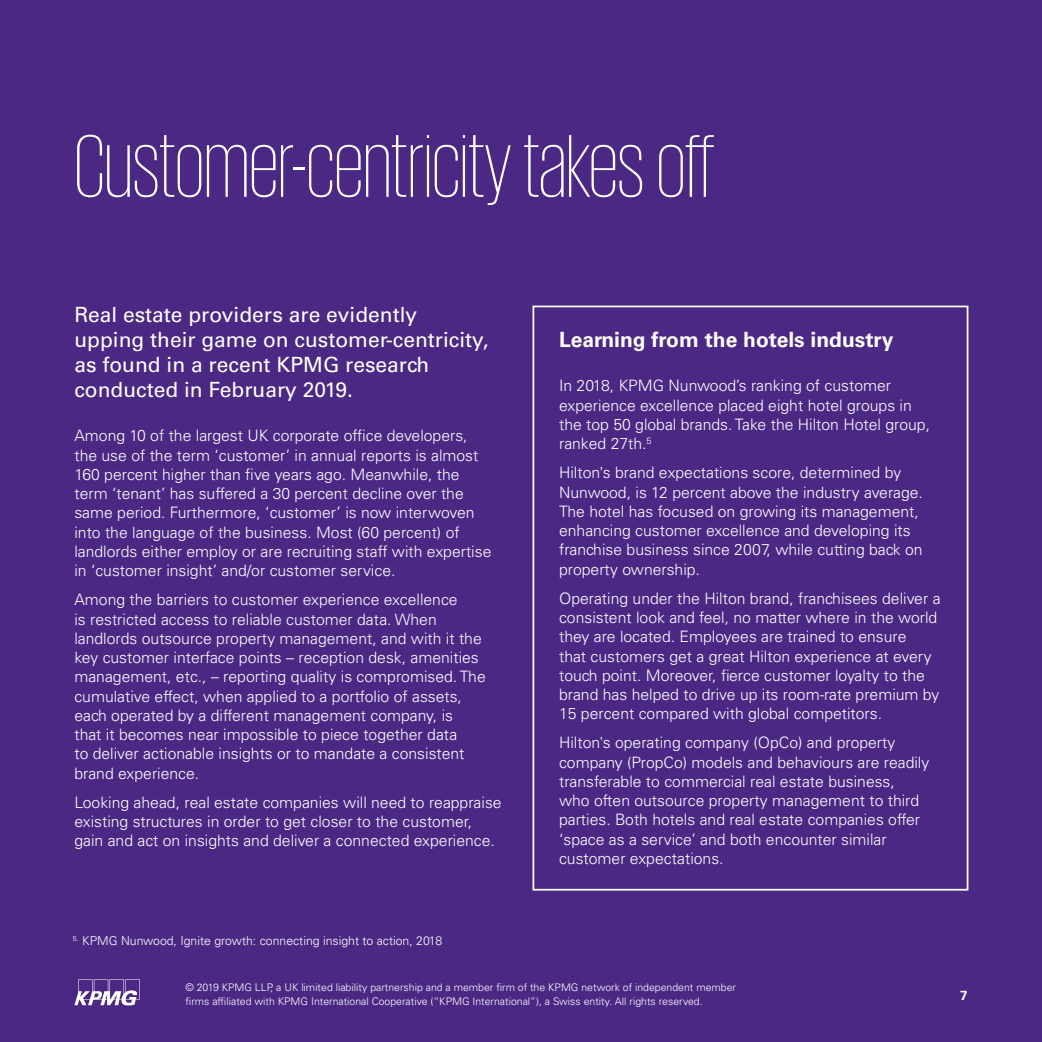
<style>
.page{position:relative;width:1042px;height:1042px;background:#4b2884}
.page>*{position:absolute;margin:0;border:0;box-sizing:border-box;transform-origin:0 0}
.t1{font:200 91px "KPMG";color:#fff}
.t2{font:21px/25.2px "Univers LT Std";color:#fff}
.t3{font:700 21px "Univers LT Std";color:#fff}
.t4{font:300 15.75px/19.2px "Univers LT Std";color:#fff}
.t5{font:700 13.12px "Univers LT Std";color:#fff}
.t6{font:300 12.25px "Univers LT Std";color:#fff}
.t7{font:300 10.5px/14px "Univers LT Std";color:#fff}
.s1{font-family:"Minion Pro";font-weight:400}
</style>
<div class="page">
<svg style="left:74px;top:979px;width:66px;height:26px"></svg>
<div style="left:532px;top:306px;width:436px;height:584px;border:2px solid #fff"></div>
<h1 class="t1" style="left:74px;top:123px;width:642px">Customer-centricity takes off</h1>
<h2 class="t2" style="left:74px;top:302px;width:416px">Real estate providers are evidently upping their game on customer-centricity, as found in a recent KPMG research conducted in February 2019.</h2>
<p class="t4" style="left:74px;top:426px;width:418px">Among 10 of the largest UK corporate offce developers, the use of the term ‘customer’ in annual reports is almost 160 percent higher than fve years ago. Meanwhile, the term ‘tenant’ has suffered a 30 percent decline over the same period. Furthermore, ‘customer’ is now interwoven into the language of the business. Most (60 percent) of landlords either employ or are recruiting staff with expertise in ‘customer insight’ and/or customer service.</p>
<p class="t4" style="left:74px;top:590px;width:413px">Among the barriers to customer experience excellence<br>is restricted access to reliable customer data. When landlords outsource property management, and with it the key customer interface points – reception desk, amenities management, etc., – reporting quality is compromised. The cumulative effect, when applied to a portfolio of assets, each operated by a different management company, is<br>that it becomes near impossible to piece together data<br>to deliver actionable insights or to mandate a consistent brand experience.</p>
<p class="t4" style="left:74px;top:792px;width:429px">Looking ahead, real estate companies will need to reappraise existing structures in order to get closer to the customer, gain and act on insights and deliver a connected experience.</p>
<h2 class="t3" style="left:559px;top:328px;width:336px">Learning from the hotels industry</h2>
<p class="t4" style="left:559px;top:376px;width:372px">In 2018, KPMG Nunwood’s ranking of customer experience excellence placed eight hotel groups in the top 50 global brands. Take the Hilton Hotel group, ranked 27th.<sup>5</sup></p>
<p class="t4" style="left:559px;top:463px;width:365px">Hilton<span class="s1">'</span>s brand expectations score, determined by Nunwood, is 12 percent above the industry average.<br>The hotel has focused on growing its management, enhancing customer excellence and developing its franchise business since 2007, while cutting back on property ownership.</p>
<p class="t4" style="left:559px;top:588px;width:383px">Operating under the Hilton brand, franchisees deliver a consistent look and feel, no matter where in the world they are located. Employees are trained to ensure<br>that customers get a great Hilton experience at every touch point. Moreover, ferce customer loyalty to the brand has helped to drive up its room-rate premium by 15 percent compared with global competitors.</p>
<p class="t4" style="left:559px;top:733px;width:372px">Hilton<span class="s1">'</span>s operating company (OpCo) and property company (PropCo) models and behaviours are readily transferable to commercial real estate business, who often outsource property management to third parties. Both hotels and real estate companies offer ‘space as a service’ and both encounter similar customer expectations.</p>
<p class="t6" style="left:73px;top:933px;width:371px"><sup>5.</sup> KPMG Nunwood, Ignite growth: connecting insight to action, 2018</p>
<p class="t7" style="left:185px;top:981px;width:552px">© 2019 KPMG LLP, a UK limited liability partnership and a member frm of the KPMG network of independent member frms affliated with KPMG International Cooperative (“KPMG International”), a Swiss entity. All rights reserved.</p>
<p class="t5" style="left:960px;top:988px;width:9px">7</p>
</div>
